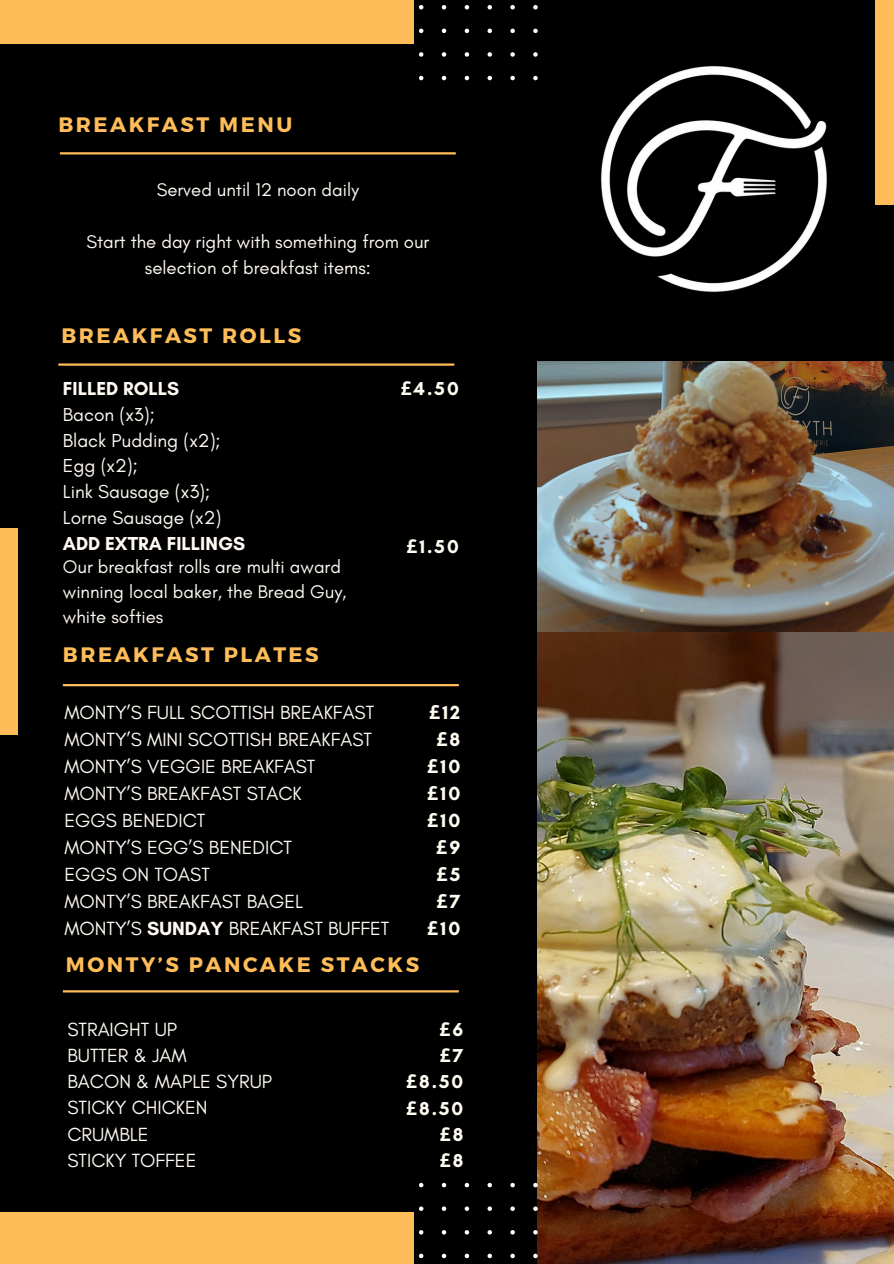
<style>
.page{position:relative;width:894px;height:1264px;background:#fff}
.page>*{position:absolute;margin:0;border:0;box-sizing:border-box;transform-origin:0 0}
.t1{font:700 20.85px "Montserrat";letter-spacing:.12em;color:#ffbd59}
.t2{font:19.35px/27px "Glacial Indifference";color:#fffbf4}
.t3{font:700 19.35px/27px "Glacial Indifference";letter-spacing:.11em;color:#fffdf1;text-align:center}
.t4{font:19.2px/25.8px "Glacial Indifference";color:#fffbf4}
.t5{font:700 19.05px/26.2px "Glacial Indifference";letter-spacing:.11em;color:#fffdf1;text-align:right}
.t6{font:18.6px/25.2px "Glacial Indifference";color:#fffbf4;text-align:center}
.s1{font-weight:700}
.s2{font-family:"Noto Sans"}
</style>
<div class="page">
<div style="left:0;top:0;width:893px;height:1263px;background:#000"></div>
<img style="left:537px;top:631px;width:356px;height:632px">
<img style="left:537px;top:361px;width:356px;height:270px">
<div style="left:0;top:0;width:413px;height:44px;background:#ffbd59"></div>
<div style="left:0;top:1212px;width:413px;height:51px;background:#ffbd59"></div>
<svg style="left:419px;top:1182px;width:118px;height:77px"></svg>
<div style="left:0;top:528px;width:18px;height:207px;background:#ffbd59"></div>
<hr style="left:60px;top:152px;width:395px;height:2px;background:#ffbd59">
<hr style="left:58px;top:363px;width:396px;height:3px;background:#ffbd59">
<hr style="left:63px;top:684px;width:395px;height:2px;background:#ffbd59">
<hr style="left:63px;top:990px;width:395px;height:2px;background:#ffbd59">
<img style="left:534px;top:5px;width:293px;height:287px">
<svg style="left:419px;top:5px;width:118px;height:75px"></svg>
<div style="left:875px;top:0;width:18px;height:205px;background:#ffbd59"></div>
<p class="t1" style="left:58px;top:111px;width:235px">BREAKFAST MENU</p>
<p class="t6" style="left:157px;top:177px;width:204px">Served until 12 noon daily</p>
<h1 class="t6" style="left:86px;top:228px;width:344px;line-height:25.8px">Start the day right with something from our selection of breakfast items:</h1>
<p class="t1" style="left:61px;top:322px;width:241px">BREAKFAST ROLLS</p>
<p class="t4" style="left:63px;top:375px;width:184px"><span class="s1">FILLED ROLLS<br></span>Bacon (x3);<br>Black Pudding (x2);<br>Egg (x2);<br>Link Sausage (x3);<br>Lorne Sausage (x2)<br><span class="s1">ADD EXTRA FILLINGS</span></p>
<p class="t5" style="left:400px;top:375px;width:60px"><span class="s2">£</span>4.50</p>
<p class="t5" style="left:406px;top:533px;width:54px"><span class="s2">£</span>1.50</p>
<p class="t6" style="left:63px;top:553px;width:285px;text-align:left">Our breakfast rolls are multi award winning local baker, the Bread Guy, white softies</p>
<h1 class="t1" style="left:63px;top:640px;width:257px">BREAKFAST PLATES</h1>
<p class="t2" style="left:64px;top:699px;width:326px">MONTY’S FULL SCOTTISH BREAKFAST<br>MONTY’S MINI SCOTTISH BREAKFAST<br>MONTY’S VEGGIE BREAKFAST<br>MONTY’S BREAKFAST STACK<br>EGGS BENEDICT<br>MONTY’S EGG’S BENEDICT<br>EGGS ON TOAST<br>MONTY’S BREAKFAST BAGEL<br>MONTY’S <span class="s1">SUNDAY</span> BREAKFAST BUFFET</p>
<h3 class="t3" style="left:427px;top:699px;width:35px"><span class="s2">£</span>12 <span class="s2">£</span>8 <span class="s2">£</span>10 <span class="s2">£</span>10 <span class="s2">£</span>10 <span class="s2">£</span>9 <span class="s2">£</span>5 <span class="s2">£</span>7 <span class="s2">£</span>10</h3>
<h3 class="t1" style="left:66px;top:950px;width:354px">MONTY’S PANCAKE STACKS</h3>
<h4 class="t2" style="left:67px;top:1015px;width:206px;line-height:26.2px">STRAIGHT UP<br>BUTTER &amp; JAM<br>BACON &amp; MAPLE SYRUP<br>STICKY CHICKEN<br>CRUMBLE<br>STICKY TOFFEE</h4>
<p class="t5" style="left:406px;top:1016px;width:59px"><span class="s2">£</span>6<br><span class="s2">£</span>7 <span class="s2">£</span>8.50 <span class="s2">£</span>8.50 <span class="s2">£</span>8<br><span class="s2">£</span>8</p>
</div>
